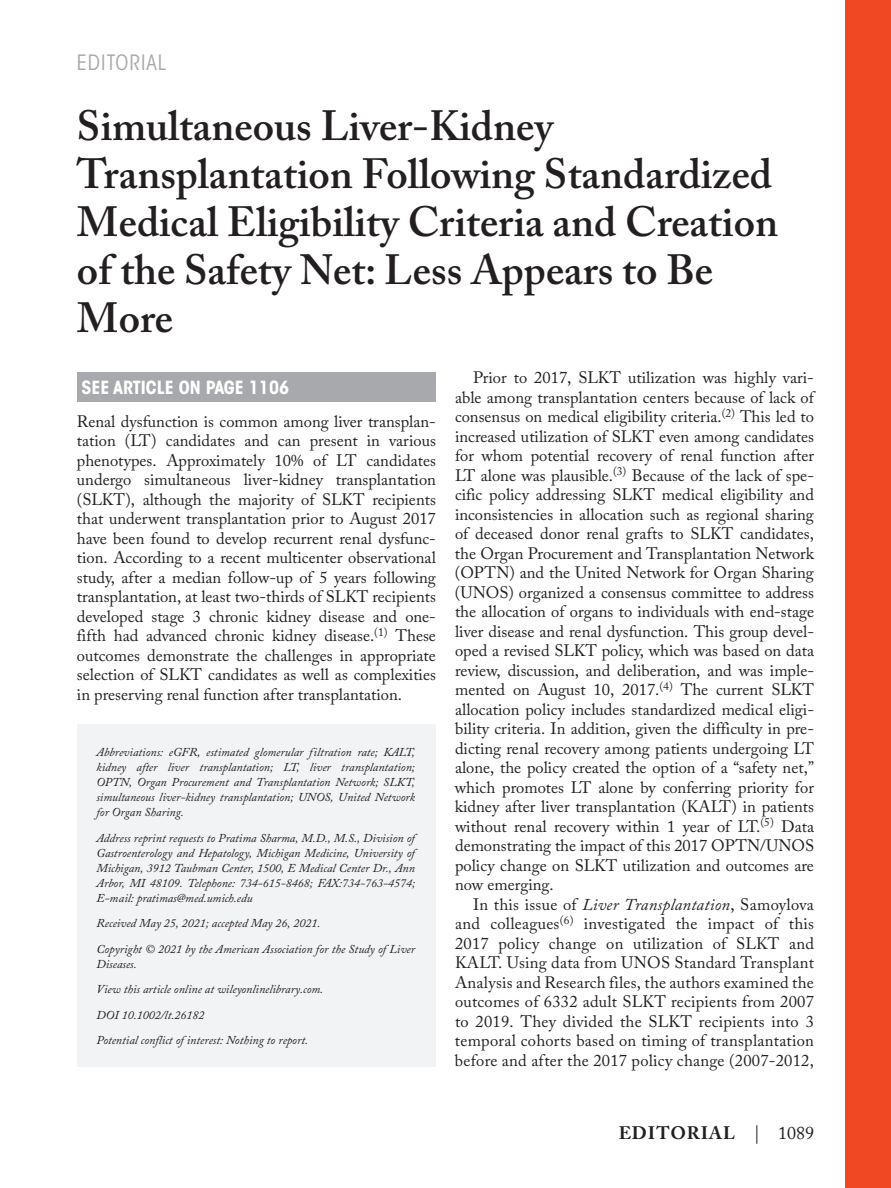
<style>
.page{position:relative;width:891px;height:1188px;background:#fff}
.page>*{position:absolute;margin:0;border:0;box-sizing:border-box;transform-origin:0 0}
.t1{font:600 42px/48px "Adobe Caslon Pro";color:#231f20}
.t2{font:condensed 21px "ITC Avant Garde Std";letter-spacing:.05em;color:#a8a9ad}
.t3{font:700 condensed 18px "ITC Avant Garde Std";color:#fff}
.t4{font:700 18px "Adobe Caslon Pro";letter-spacing:.05em;color:#231f20}
.t5{font:16.5px/19.5px "Adobe Caslon Pro";color:#231f20;text-align:justify}
.t6{font:italic 12px/15px "Adobe Caslon Pro";color:#231f20;text-align:justify}
.s1{font-style:italic}
.s2{font-weight:400}
</style>
<div class="page">
<div style="left:845px;top:0;width:46px;height:1188px;background:#f04823"></div>
<div style="left:77px;top:372px;width:359px;height:30px;background:#a8a9ad"></div>
<div style="left:77px;top:725px;width:359px;height:342px;background:#f2f3f4"></div>
<p class="t2" style="left:77px;top:50px;width:91px">EDITORIAL</p>
<h1 class="t1" style="left:77px;top:102px;width:703px">Simultaneous Liver-Kidney<br>Transplantation Following Standardized<br>Medical Eligibility Criteria and Creation of the Safety Net: Less Appears to Be<br>More</h1>
<p class="t3" style="left:81px;top:376px;width:209px">SEE ARTICLE ON PAGE 1106</p>
<p class="t5" style="left:77px;top:411px;width:361px">Renal dysfunction is common among liver transplan&shy;tation (LT) candidates and can present in various phenotypes. Approximately 10% of LT candidates undergo simultaneous liver-kidney transplantation (SLKT), although the majority of SLKT recipients that underwent transplantation prior to August 2017 have been found to develop recurrent renal dysfunc&shy;tion. According to a recent multicenter observational study, after a median follow-up of 5 years following transplantation, at least two-thirds of SLKT recipients developed stage 3 chronic kidney disease and one&shy;fifth had advanced chronic kidney disease.<sup>(1)</sup> These outcomes demonstrate the challenges in appropriate selection of SLKT candidates as well as complexities in preserving renal function after transplantation.</p>
<p class="t6" style="left:96px;top:745px;width:320px">Abbreviations: eGFR, estimated glomerular filtration rate; KALT, kidney after liver transplantation; LT, liver transplantation; OPTN, Organ Procurement and Transplantation Network; SLKT, simultaneous liver-kidney transplantation; UNOS, United Network for Organ Sharing.</p>
<p class="t6" style="left:96px;top:830px;width:320px">Address reprint requests to Pratima Sharma, M.D., M.S., Division of Gastroenterology and Hepatology, Michigan Medicine, University of Michigan, 3912 Taubman Center, 1500, E Medical Center Dr., Ann Arbor, MI 48109. Telephone: 734-615-8468; FAX:734-763-4574; E-mail: pratimas@med.umich.edu</p>
<p class="t6" style="left:97px;top:910px;width:320px;line-height:25.5px">Received May 25, 2021; accepted May 26, 2021.<br>Copyright © 2021 by the American Association for the Study of Liver</p>
<p class="t6" style="left:97px;top:951px;width:228px;line-height:25.5px;text-align:left">Diseases.<br>View this article online at wileyonlinelibrary.com.<br>DOI 10.1002/lt.26182<br>Potential conflict of interest: Nothing to report.</p>
<p class="t5" style="left:455px;top:368px;width:361px;text-indent:18px">Prior to 2017, SLKT utilization was highly vari&shy;able among transplantation centers because of lack of consensus on medical eligibility criteria.<sup>(2)</sup> This led to increased utilization of SLKT even among candidates for whom potential recovery of renal function after LT alone was plausible.<sup>(3)</sup> Because of the lack of spe&shy;cific policy addressing SLKT medical eligibility and inconsistencies in allocation such as regional sharing of deceased donor renal grafts to SLKT candidates, the Organ Procurement and Transplantation Network (OPTN) and the United Network for Organ Sharing (UNOS) organized a consensus committee to address the allocation of organs to individuals with end-stage liver disease and renal dysfunction. This group devel&shy;oped a revised SLKT policy, which was based on data review, discussion, and deliberation, and was imple&shy;mented on August 10, 2017.<sup>(4)</sup> The current SLKT allocation policy includes standardized medical eligi&shy;bility criteria. In addition, given the difficulty in pre&shy;dicting renal recovery among patients undergoing LT alone, the policy created the option of a “safety net,” which promotes LT alone by conferring priority for kidney after liver transplantation (KALT) in patients without renal recovery within 1 year of LT.<sup>(5)</sup> Data demonstrating the impact of this 2017 OPTN/UNOS policy change on SLKT utilization and outcomes are now emerging.</p>
<p class="t5" style="left:455px;top:894px;width:361px;text-indent:18px">In this issue of <span class="s1">Liver Transplantation</span>, Samoylova and colleagues<sup>(6)</sup> investigated the impact of this 2017 policy change on utilization of SLKT and KALT. Using data from UNOS Standard Transplant Analysis and Research files, the authors examined the outcomes of 6332 adult SLKT recipients from 2007 to 2019. They divided the SLKT recipients into 3 temporal cohorts based on timing of transplantation before and after the 2017 policy change (2007-2012,</p>
<p class="t4" style="left:619px;top:1122px;width:197px">EDITORIAL <span class="s2">| 1089</span></p>
</div>
